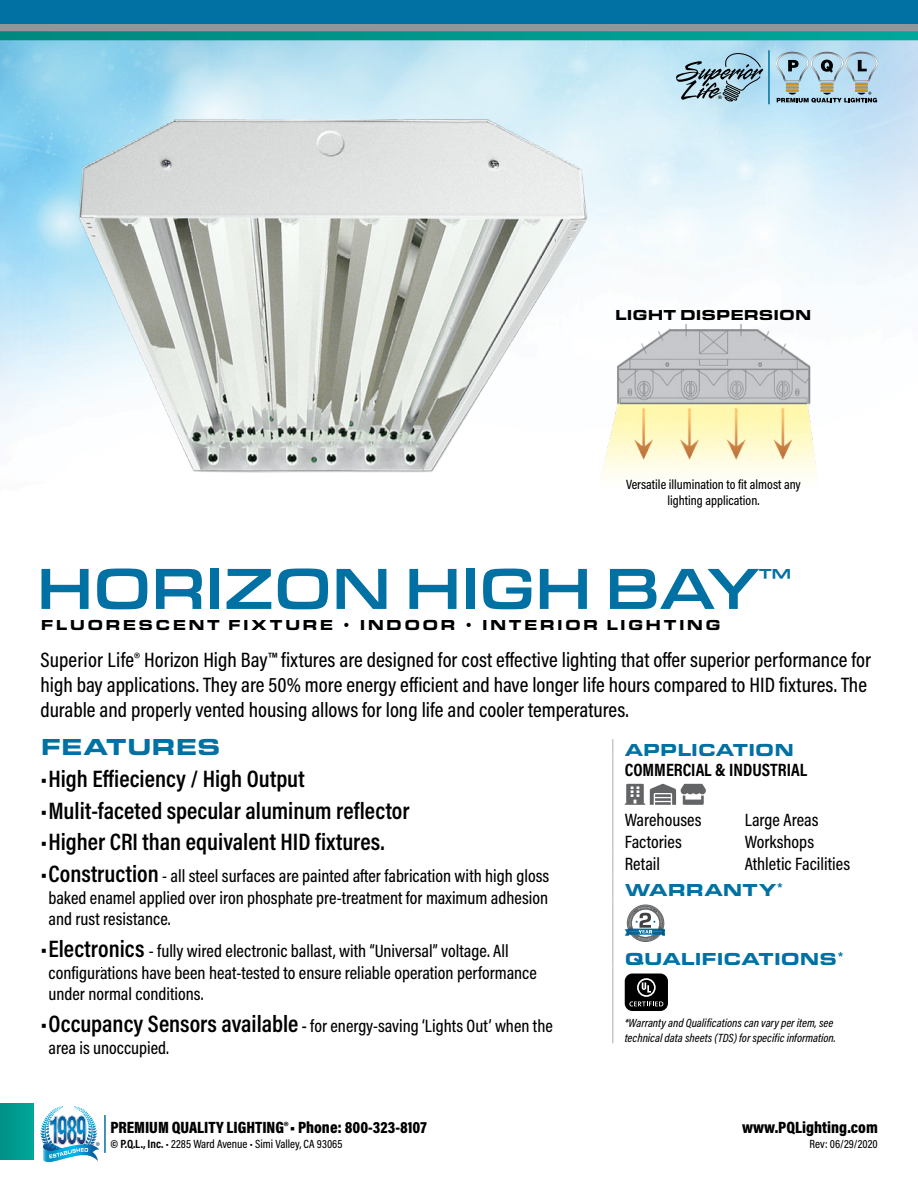
<style>
.page{position:relative;width:918px;height:1188px;background:#fff}
.page>*{position:absolute;margin:0;border:0;box-sizing:border-box;transform-origin:0 0}
.t1{font:500 60px "Eurostile Ext";letter-spacing:-.01em;color:#0071a2;scale:.94 1}
.t2{font:500 25.5px "Eurostile Ext";color:#0071a2}
.t3{font:600 24px "Acumin Pro Cond";color:#000}
.t4{font:900 24px "Eurostile Ext";color:#0071a2}
.t5{font:500 21px/25.2px "Acumin Pro Cond";color:#000}
.t6{font:500 18px/21.6px "Acumin Pro Cond";color:#000}
.t7{font:900 18px "Eurostile Ext";color:#0071a2}
.t8{font:700 18px "Acumin Pro Cond";color:#000}
.t9{font:900 16.5px "Acumin Pro Cond";color:#000}
.t10{font:900 15px "Eurostile Ext";letter-spacing:.15em;color:#000}
.t11{font:900 15px "Eurostile Ext";color:#000}
.t12{font:500 13.5px/16.2px "Acumin Pro Cond";color:#000;text-align:center}
.t13{font:italic 500 12px/14.4px "Acumin Pro Cond";color:#000}
.t14{font:500 12px "Acumin Pro Cond";color:#000}
.t15{font:700 4.8px "Helvetica";color:#000;scale:1.07 1}
.s1{font-weight:600;font-size:24px}
.s2{font-weight:600}
.s3{font-weight:700}
</style>
<div class="page">
<img style="left:0;top:40px;width:918px;height:382px">
<div style="left:0;top:15px;width:918px;height:18px;background:#939598"></div>
<div style="left:0;top:0;width:918px;height:24px;background:#0071a2"></div>
<div style="left:0;top:1104px;width:33px;height:56px;background:#009b90"></div>
<svg style="left:0;top:31px;width:918px;height:9px;background:#04978c"></svg>
<svg style="left:59px;top:1106px;width:18px;height:2px"></svg>
<img style="left:43px;top:1116px;width:57px;height:46px">
<hr style="left:104px;top:1115px;width:2px;height:38px;background:#0071a2">
<svg style="left:676px;top:51px;width:87px;height:51px;background:#91b2c0"></svg>
<hr style="left:768px;top:50px;width:2px;height:54px;background:#0071a2">
<svg style="left:776px;top:52px;width:102px;height:51px;background:#a1bcc6"></svg>
<img style="left:596px;top:324px;width:240px;height:152px">
<hr style="left:612px;top:739px;width:2px;height:20px;background:#c7c8ca">
<hr style="left:612px;top:759px;width:2px;height:22px;background:#c7c8ca">
<hr style="left:612px;top:781px;width:2px;height:27px;background:#c7c8ca">
<hr style="left:612px;top:808px;width:2px;height:22px;background:#c7c8ca">
<hr style="left:612px;top:830px;width:2px;height:22px;background:#c7c8ca">
<hr style="left:612px;top:852px;width:2px;height:23px;background:#c7c8ca">
<hr style="left:612px;top:875px;width:2px;height:24px;background:#c7c8ca">
<hr style="left:612px;top:899px;width:2px;height:49px;background:#c7c8ca">
<hr style="left:612px;top:948px;width:2px;height:20px;background:#c7c8ca">
<hr style="left:612px;top:968px;width:2px;height:49px;background:#c7c8ca">
<hr style="left:612px;top:1017px;width:2px;height:26px;background:#c7c8ca">
<svg style="left:625px;top:784px;width:81px;height:21px"></svg>
<svg style="left:627px;top:905px;width:37px;height:37px"></svg>
<svg style="left:625px;top:906px;width:40px;height:35px"></svg>
<div style="left:625px;top:974px;width:43px;height:37px;background:#000;border-radius:8px"></div>
<svg style="left:629px;top:978px;width:34px;height:28px"></svg>
<img style="left:71px;top:88px;width:525px;height:385px">
<p class="t15" style="left:718px;top:93px;width:5px">®</p>
<p class="t11" style="left:615px;top:304px;width:198px">LIGHT DISPERSION</p>
<p class="t12" style="left:626px;top:476px;width:176px">Versatile illumination to fit almost any lighting application.</p>
<p class="t1" style="left:36px;top:546px;width:770px">HORIZON HIGH BAY</p>
<p class="t2" style="left:759px;top:560px;width:34px">™</p>
<p class="t10" style="left:41px;top:614px;width:681px">FLUORESCENT FIXTURE • INDOOR • INTERIOR LIGHTING</p>
<p class="t5" style="left:40px;top:647px;width:832px">Superior Life® Horizon High Bay™ fixtures are designed for cost effective lighting that offer superior performance for high bay applications. They are 50% more energy efficient and have longer life hours compared to HID fixtures. The durable and properly vented housing allows for long life and cooler temperatures.</p>
<p class="t4" style="left:41px;top:729px;width:181px">FEATURES</p>
<p class="t3" style="left:41px;top:763px;width:265px">•High Effieciency / High Output</p>
<p class="t3" style="left:41px;top:795px;width:370px">•Mulit-faceted specular aluminum reflector</p>
<p class="t3" style="left:41px;top:826px;width:345px">•Higher CRI than equivalent HID fixtures.</p>
<p class="t6" style="left:48px;top:865px;width:502px;text-align:justify;text-indent:-7px"><span class="s1">•Construction</span> - all steel surfaces are painted after fabrication with high gloss baked enamel applied over iron phosphate pre-treatment for maximum adhesion and rust resistance.</p>
<p class="t6" style="left:48px;top:940px;width:490px;text-indent:-7px"><span class="s1">•Electronics</span> - fully wired electronic ballast, with “Universal” voltage. All configurations have been heat-tested to ensure reliable operation performance under normal conditions.</p>
<p class="t6" style="left:48px;top:1015px;width:506px;text-indent:-7px"><span class="s1">•Occupancy Sensors available</span> <span class="s2">-</span> for energy-saving ‘Lights Out’ when the area is unoccupied.</p>
<p class="t9" style="left:110px;top:1116px;width:318px">PREMIUM QUALITY LIGHTING®• Phone: 800-323-8107</p>
<p class="t14" style="left:110px;top:1136px;width:234px"><span class="s3">© P.Q.L., Inc.</span> • 2285 Ward Avenue • Simi Valley, CA 93065</p>
<p class="t7" style="left:625px;top:736px;width:171px">APPLICATION</p>
<p class="t8" style="left:625px;top:758px;width:184px">COMMERCIAL &amp; INDUSTRIAL</p>
<p class="t6" style="left:625px;top:808px;width:78px">Warehouses</p>
<p class="t6" style="left:745px;top:808px;width:75px">Large Areas</p>
<p class="t6" style="left:625px;top:830px;width:59px">Factories</p>
<p class="t6" style="left:745px;top:830px;width:71px">Workshops</p>
<p class="t6" style="left:625px;top:853px;width:37px">Retail</p>
<p class="t6" style="left:745px;top:853px;width:107px">Athletic Facilities</p>
<p class="t7" style="left:625px;top:876px;width:160px">WARRANTY<sup>*</sup></p>
<p class="t7" style="left:625px;top:945px;width:221px">QUALIFICATIONS<sup>*</sup></p>
<p class="t13" style="left:625px;top:1016px;width:213px">*Warranty and Qualifications can vary per item, see technical data sheets (TDS) for specific information.</p>
<p class="t9" style="left:742px;top:1116px;width:137px">www.PQLighting.com</p>
<p class="t14" style="left:809px;top:1136px;width:70px">Rev: 06/29/2020</p>
</div>
